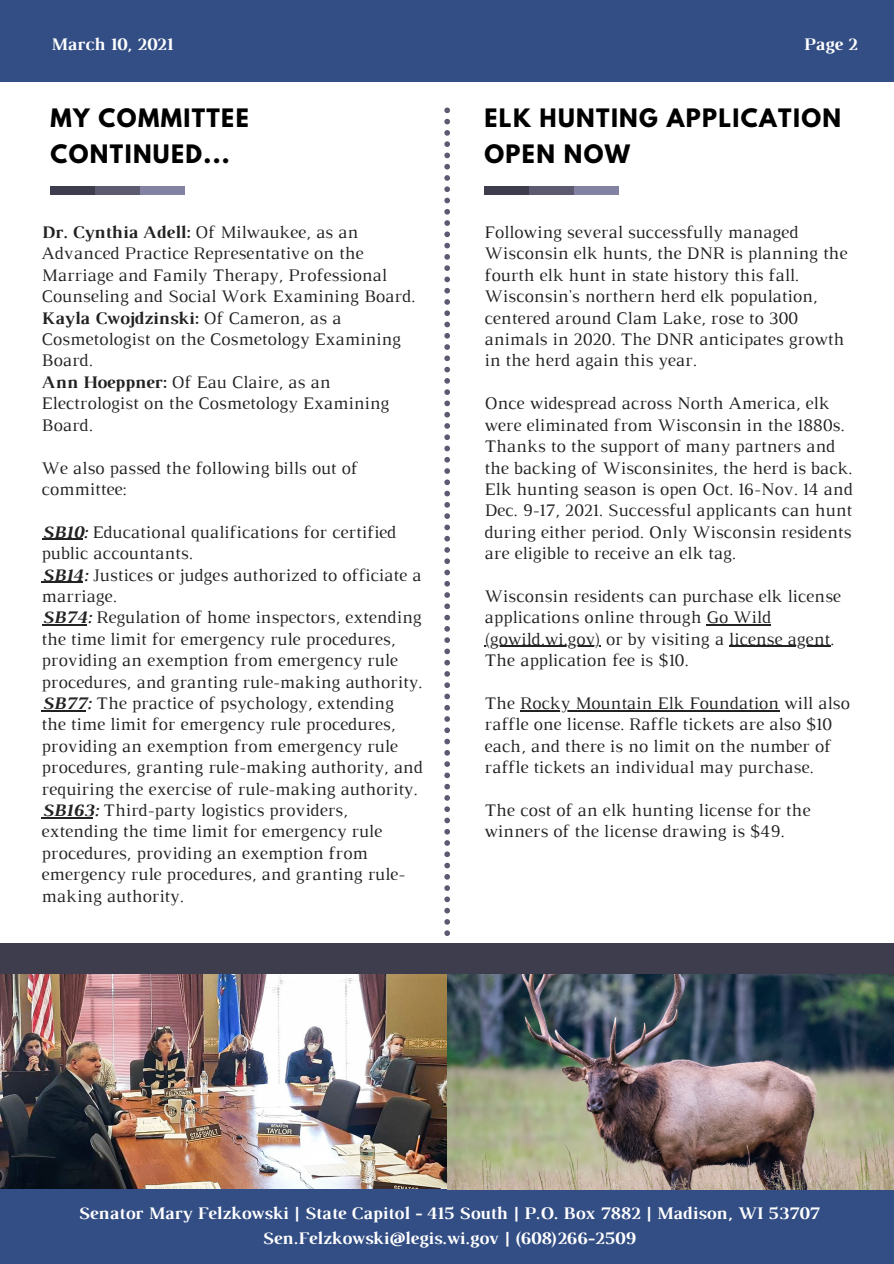
<style>
.page{position:relative;width:894px;height:1264px;background:#fff}
.page>*{position:absolute;margin:0;border:0;box-sizing:border-box;transform-origin:0 0}
.t1{font:700 22.5px/36px "League Spartan";letter-spacing:.06em;color:#000}
.t2{font:18px/21.5px "Luthier";color:#222}
.t3{font:700 18px "Luthier";color:#fff}
.s1{font-weight:700}
.s2{font-weight:700;font-style:italic}
</style>
<div class="page">
<div style="left:0;top:942px;width:447px;height:32px;background:#3e3d4d"></div>
<img style="left:0;top:974px;width:893px;height:214px">
<div style="left:50px;top:186px;width:45px;height:8px;background:#3e3d4d"></div>
<div style="left:96px;top:186px;width:44px;height:8px;background:#5b5a71"></div>
<div style="left:141px;top:186px;width:44px;height:8px;background:#8382a3"></div>
<div style="left:0;top:1189px;width:893px;height:74px;background:#334e84"></div>
<div style="left:0;top:0;width:893px;height:82px;background:#334e84"></div>
<hr style="left:41px;top:539px;width:41px;height:1px;background:#222">
<hr style="left:41px;top:581px;width:42px;height:1px;background:#222">
<hr style="left:41px;top:624px;width:45px;height:1px;background:#222">
<hr style="left:41px;top:710px;width:45px;height:1px;background:#222">
<hr style="left:41px;top:817px;width:52px;height:1px;background:#222">
<div style="left:447px;top:942px;width:446px;height:32px;background:#3e3d4d"></div>
<svg style="left:444px;top:107px;width:6px;height:829px"></svg>
<div style="left:484px;top:186px;width:44px;height:8px;background:#3e3d4d"></div>
<div style="left:529px;top:186px;width:44px;height:8px;background:#5b5a71"></div>
<div style="left:574px;top:186px;width:44px;height:8px;background:#8382a3"></div>
<hr style="left:706px;top:624px;width:64px;height:1px;background:#222">
<hr style="left:484px;top:646px;width:116px;height:1px;background:#222">
<hr style="left:728px;top:646px;width:101px;height:1px;background:#222">
<hr style="left:520px;top:710px;width:258px;height:1px;background:#222">
<p class="t3" style="left:50px;top:37px;width:123px">March 10, 2021</p>
<p class="t3" style="left:803px;top:37px;width:55px">Page 2</p>
<p class="t1" style="left:50px;top:102px;width:200px">MY COMMITTEE</p>
<p class="t1" style="left:50px;top:138px;width:181px">CONTINUED...</p>
<p class="t2" style="left:41px;top:223px;width:375px"><span class="s1">Dr. Cynthia Adell:</span> Of Milwaukee, as an Advanced Practice Representative on the Marriage and Family Therapy, Professional Counseling and Social Work Examining Board.</p>
<p class="t2" style="left:41px;top:308px;width:361px"><span class="s1">Kayla Cwojdzinski:</span> Of Cameron, as a<br>Cosmetologist on the Cosmetology Examining<br>Board.</p>
<p class="t2" style="left:41px;top:372px;width:349px"><span class="s1">Ann Hoeppner:</span> Of Eau Claire, as an<br>Electrologist on the Cosmetology Examining<br>Board.</p>
<p class="t2" style="left:41px;top:458px;width:318px">We also passed the following bills out of committee:</p>
<p class="t2" style="left:41px;top:522px;width:356px"><span class="s2">SB10:</span> Educational qualifications for certified public accountants.</p>
<p class="t2" style="left:41px;top:565px;width:381px"><span class="s2">SB14:</span> Justices or judges authorized to officiate a marriage.</p>
<p class="t2" style="left:41px;top:608px;width:382px"><span class="s2">SB74:</span> Regulation of home inspectors, extending the time limit for emergency rule procedures, providing an exemption from emergency rule procedures, and granting rule-making authority.</p>
<p class="t2" style="left:41px;top:693px;width:383px"><span class="s2">SB77:</span> The practice of psychology, extending<br>the time limit for emergency rule procedures, providing an exemption from emergency rule procedures, granting rule-making authority, and requiring the exercise of rule-making authority.</p>
<p class="t2" style="left:41px;top:800px;width:365px"><span class="s2">SB163:</span> Third-party logistics providers, extending the time limit for emergency rule procedures, providing an exemption from emergency rule procedures, and granting rule&shy;making authority.</p>
<p class="t1" style="left:484px;top:102px;width:358px">ELK HUNTING APPLICATION<br>OPEN NOW</p>
<p class="t2" style="left:484px;top:223px;width:364px">Following several successfully managed Wisconsin elk hunts, the DNR is planning the fourth elk hunt in state history this fall.<br>Wisconsin's northern herd elk population, centered around Clam Lake, rose to 300 animals in 2020. The DNR anticipates growth in the herd again this year.</p>
<p class="t2" style="left:484px;top:394px;width:370px">Once widespread across North America, elk were eliminated from Wisconsin in the 1880s.<br>Thanks to the support of many partners and the backing of Wisconsinites, the herd is back.<br>Elk hunting season is open Oct. 16-Nov. 14 and Dec. 9-17, 2021. Successful applicants can hunt during either period. Only Wisconsin residents are eligible to receive an elk tag.</p>
<p class="t2" style="left:484px;top:586px;width:358px">Wisconsin residents can purchase elk license applications online through Go Wild (gowild.wi.gov) or by visiting a license agent.<br>The application fee is $10.</p>
<p class="t2" style="left:484px;top:693px;width:366px">The Rocky Mountain Elk Foundation will also raffle one license. Raffle tickets are also $10 each, and there is no limit on the number of raffle tickets an individual may purchase.</p>
<p class="t2" style="left:484px;top:800px;width:327px">The cost of an elk hunting license for the winners of the license drawing is $49.</p>
<p class="t3" style="left:78px;top:1206px;width:742px">Senator Mary Felzkowski | State Capitol - 415 South | P.O. Box 7882 | Madison, WI 53707</p>
<p class="t3" style="left:262px;top:1231px;width:374px">Sen.Felzkowski@legis.wi.gov | (608)266-2509</p>
</div>
